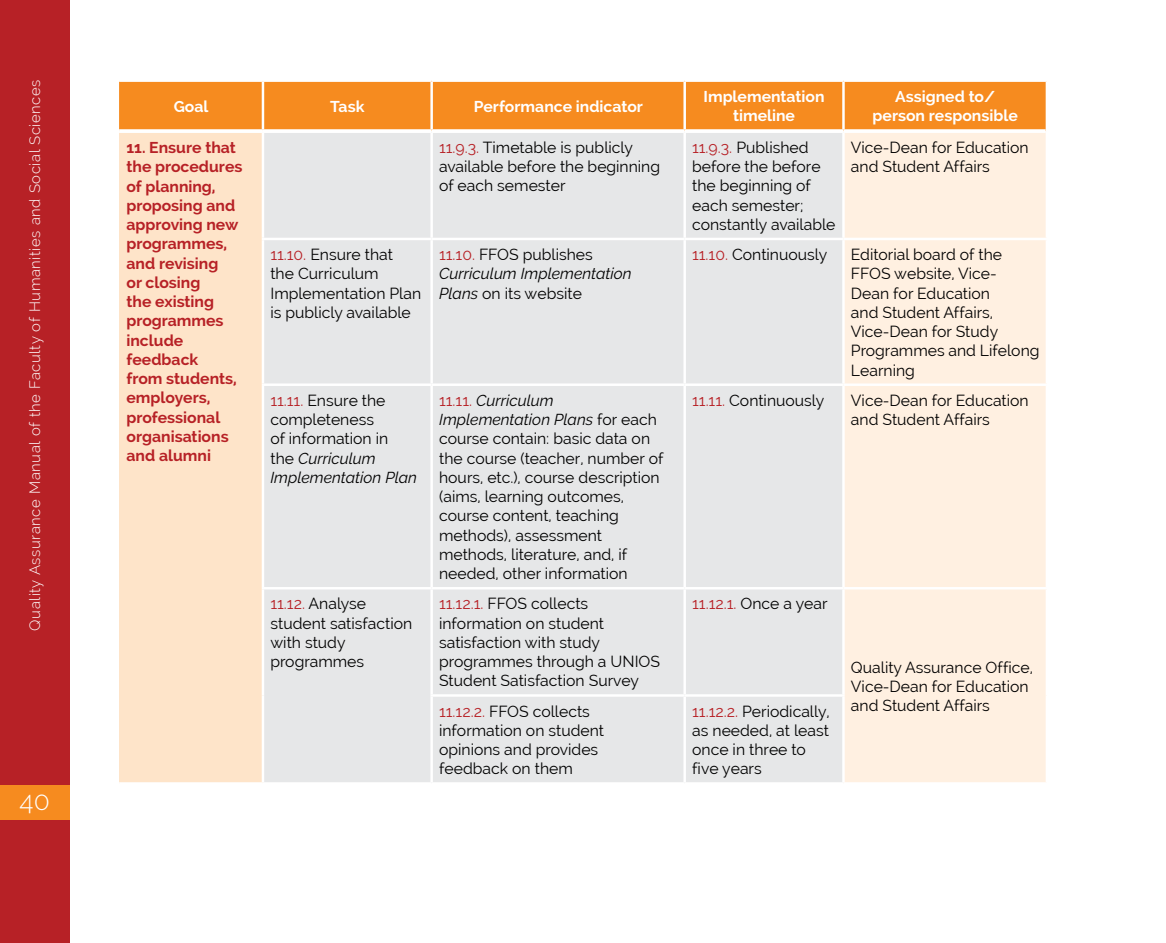
<style>
.page{position:relative;width:1166px;height:943px;background:#fff}
.page>*{position:absolute;margin:0;border:0;box-sizing:border-box;transform-origin:0 0}
.t1{font:300 26.25px "Raleway";color:#fff}
.t2{font:15.75px/19.2px "Raleway";color:#000}
.t3{font:700 15.75px/19.2px "Raleway";color:#b72126}
.t4{font:700 15.75px/19.2px "Raleway";color:#fff;text-align:center}
.t5{font:italic 15.75px/19.2px "Raleway";color:#000}
.t6{font:300 14.88px "Raleway";letter-spacing:.04em;color:#fff}
.s1{color:#b72126}
.s2{font-style:normal;color:#b72126}
.s3{font-style:normal}
.s4{font-style:italic}
</style>
<div class="page">
<div style="left:0;top:0;width:69px;height:943px;background:#b72126"></div>
<div style="left:0;top:785px;width:69px;height:35px;background:#f68b1f"></div>
<div style="left:119px;top:82px;width:926px;height:47px;background:#f68b1f"></div>
<div style="left:119px;top:131px;width:144px;height:652px;background:#fee4c9"></div>
<div style="left:264px;top:133px;width:578px;height:649px;background:#e6e7e8"></div>
<div style="left:845px;top:133px;width:200px;height:649px;background:#fff0e1"></div>
<hr style="left:262px;top:82px;width:2px;height:47px;background:#fff">
<hr style="left:430px;top:82px;width:3px;height:47px;background:#fff">
<hr style="left:683px;top:82px;width:3px;height:47px;background:#fff">
<hr style="left:842px;top:82px;width:3px;height:47px;background:#fff">
<hr style="left:262px;top:133px;width:2px;height:105px;background:#fff">
<hr style="left:430px;top:133px;width:3px;height:105px;background:#fff">
<hr style="left:683px;top:133px;width:3px;height:105px;background:#fff">
<hr style="left:262px;top:238px;width:170px;height:2px;background:#fff">
<hr style="left:262px;top:240px;width:2px;height:143px;background:#fff">
<hr style="left:432px;top:238px;width:253px;height:2px;background:#fff">
<hr style="left:430px;top:240px;width:3px;height:143px;background:#fff">
<hr style="left:685px;top:238px;width:158px;height:2px;background:#fff">
<hr style="left:683px;top:240px;width:3px;height:143px;background:#fff">
<hr style="left:843px;top:238px;width:205px;height:2px;background:#fff">
<hr style="left:262px;top:383px;width:170px;height:3px;background:#fff">
<hr style="left:262px;top:386px;width:2px;height:201px;background:#fff">
<hr style="left:432px;top:383px;width:253px;height:3px;background:#fff">
<hr style="left:430px;top:386px;width:3px;height:201px;background:#fff">
<hr style="left:685px;top:383px;width:158px;height:3px;background:#fff">
<hr style="left:683px;top:386px;width:3px;height:201px;background:#fff">
<hr style="left:843px;top:383px;width:205px;height:3px;background:#fff">
<hr style="left:262px;top:587px;width:170px;height:2px;background:#fff">
<hr style="left:262px;top:589px;width:2px;height:106px;background:#fff">
<hr style="left:432px;top:587px;width:253px;height:2px;background:#fff">
<hr style="left:430px;top:589px;width:3px;height:105px;background:#fff">
<hr style="left:685px;top:587px;width:158px;height:2px;background:#fff">
<hr style="left:683px;top:589px;width:3px;height:105px;background:#fff">
<hr style="left:843px;top:587px;width:205px;height:2px;background:#fff">
<hr style="left:262px;top:695px;width:2px;height:87px;background:#fff">
<hr style="left:430px;top:694px;width:255px;height:2px;background:#fff">
<hr style="left:430px;top:696px;width:3px;height:86px;background:#fff">
<hr style="left:685px;top:694px;width:160px;height:2px;background:#fff">
<hr style="left:683px;top:696px;width:3px;height:86px;background:#fff">
<hr style="left:119px;top:782px;width:144px;height:2px;background:#fff">
<svg style="left:119px;top:129px;width:144px;height:4px"></svg>
<svg style="left:263px;top:129px;width:169px;height:2px"></svg>
<svg style="left:432px;top:129px;width:253px;height:2px"></svg>
<svg style="left:685px;top:129px;width:158px;height:1px"></svg>
<svg style="left:843px;top:129px;width:202px;height:2px"></svg>
<p class="t6" style="left:26px;top:630px;width:552px;rotate:-90deg">Quality Assurance Manual of the Faculty of Humanities and Social Sciences</p>
<h1 class="t1" style="left:20px;top:785px;width:32px">40</h1>
<p class="t4" style="left:174px;top:96px;width:36px">Goal</p>
<p class="t4" style="left:330px;top:96px;width:36px">Task</p>
<p class="t4" style="left:474px;top:96px;width:171px">Performance indicator</p>
<p class="t4" style="left:703px;top:87px;width:123px">Implementation timeline</p>
<p class="t4" style="left:872px;top:87px;width:147px">Assigned to/ person responsible</p>
<p class="t3" style="left:126px;top:138px;width:117px">11. Ensure that the procedures of planning, proposing and approving new programmes, and revising<br>or closing<br>the existing programmes include feedback<br>from students, employers, professional organisations and alumni</p>
<p class="t2" style="left:439px;top:138px;width:222px"><span class="s1">11.9.3.</span> Timetable is publicly available before the beginning of each semester</p>
<p class="t2" style="left:692px;top:138px;width:145px"><span class="s1">11.9.3.</span> Published before the before the beginning of each semester; constantly available</p>
<p class="t2" style="left:851px;top:138px;width:179px">Vice-Dean for Education and Student Affairs</p>
<p class="t2" style="left:270px;top:245px;width:152px"><span class="s1">11.10.</span> Ensure that<br>the Curriculum<br>Implementation Plan is publicly available</p>
<p class="t5" style="left:439px;top:245px;width:194px"><span class="s2">11.10.</span> <span class="s3">FFOS publishes<br></span>Curriculum Implementation<br>Plans <span class="s3">on its website</span></p>
<p class="t2" style="left:692px;top:245px;width:137px"><span class="s1">11.10.</span> Continuously</p>
<p class="t2" style="left:851px;top:245px;width:190px">Editorial board of the<br>FFOS website, Vice-<br>Dean for Education<br>and Student Affairs,<br>Vice-Dean for Study<br>Programmes and Lifelong<br>Learning</p>
<p class="t2" style="left:270px;top:390px;width:148px"><span class="s1">11.11.</span> Ensure the completeness<br>of information in<br>the <span class="s4">Curriculum<br>Implementation Plan</span></p>
<p class="t2" style="left:439px;top:390px;width:226px"><span class="s1">11.11.</span> <span class="s4">Curriculum<br>Implementation Plans</span> for each course contain: basic data on the course (teacher, number of hours, etc.), course description (aims, learning outcomes, course content, teaching methods), assessment methods, literature, and, if needed, other information</p>
<p class="t2" style="left:692px;top:390px;width:134px"><span class="s1">11.11.</span> Continuously</p>
<p class="t2" style="left:851px;top:390px;width:179px">Vice-Dean for Education and Student Affairs</p>
<p class="t2" style="left:270px;top:594px;width:143px"><span class="s1">11.12.</span> Analyse student satisfaction with study programmes</p>
<p class="t2" style="left:439px;top:594px;width:222px"><span class="s1">11.12.1.</span> FFOS collects information on student satisfaction with study programmes through a UNIOS<br>Student Satisfaction Survey</p>
<p class="t2" style="left:692px;top:594px;width:137px"><span class="s1">11.12.1.</span> Once a year</p>
<p class="t2" style="left:851px;top:657px;width:183px">Quality Assurance Office,<br>Vice-Dean for Education and Student Affairs</p>
<p class="t2" style="left:439px;top:701px;width:166px"><span class="s1">11.12.2.</span> FFOS collects information on student opinions and provides feedback on them</p>
<p class="t2" style="left:692px;top:701px;width:139px"><span class="s1">11.12.2.</span> Periodically, as needed, at least once in three to five years</p>
</div>
